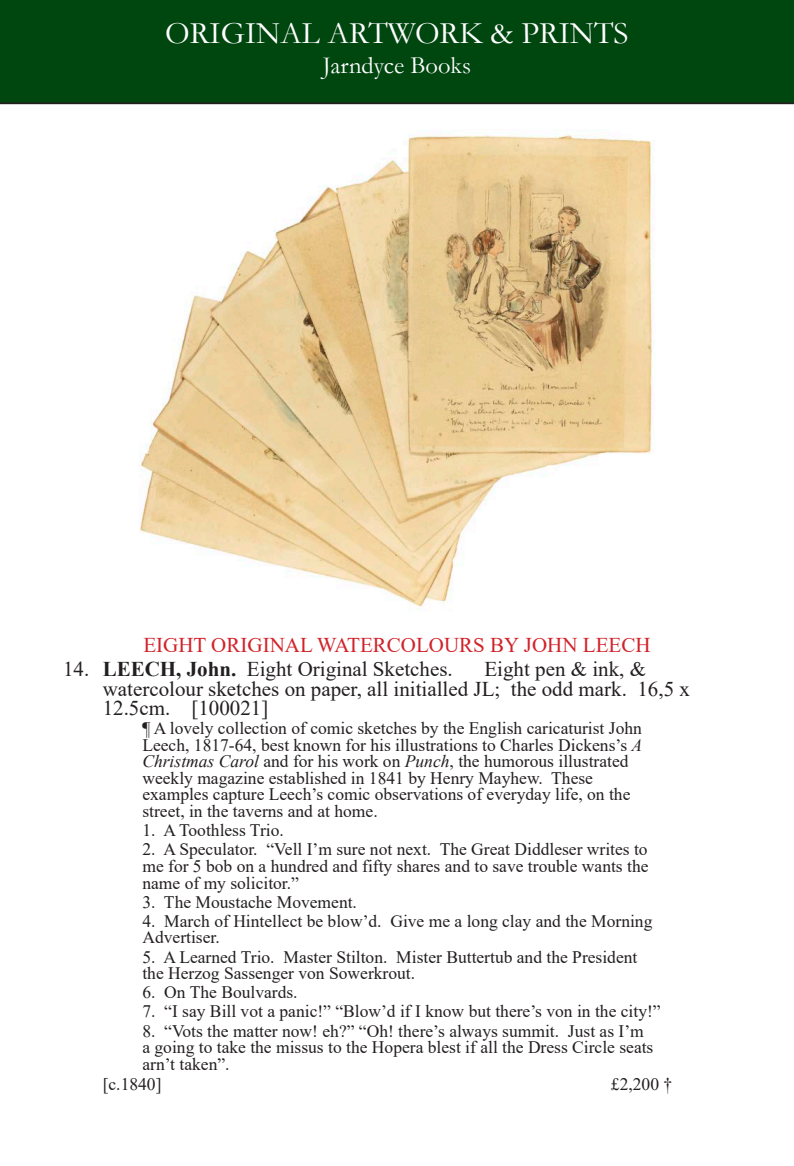
<style>
.page{position:relative;width:794px;height:1166px;background:#fff}
.page>*{position:absolute;margin:0;border:0;box-sizing:border-box;transform-origin:0 0}
.t1{font:31.5px "Garamond";color:#fff}
.t2{font:24.5px "Garamond";color:#fff}
.t3{font:21px/19.2px "Times New Roman";color:#231f20}
.t4{font:21px "Times New Roman";color:#d1232a}
.Footnote{font:17.5px/16.6px "Times New Roman";color:#231f20}
.date___price{font:17.5px "Times New Roman";color:#231f20}
.s1{font-weight:700}
.s2{font-style:italic}
</style>
<div class="page">
<div style="left:0;top:0;width:794px;height:104px;background:#00460f"></div>
<img style="left:139px;top:130px;width:516px;height:481px">
<h1 class="t1" style="left:165px;top:12px;width:465px">ORIGINAL ARTWORK &amp; PRINTS</h1>
<h2 class="t2" style="left:323px;top:49px;width:150px">Jarndyce Books</h2>
<p class="t4" style="left:143px;top:630px;width:508px">EIGHT ORIGINAL WATERCOLOURS BY JOHN LEECH</p>
<p class="t3" style="left:63px;top:659px;width:391px">14. <span class="s1">LEECH, John.</span> Eight Original Sketches.</p>
<p class="t3" style="left:103px;top:659px;width:589px;text-indent:382px">Eight pen &amp; ink, &amp; watercolour sketches on paper, all initialled JL; the odd mark. 16,5 x<br>12.5cm. [100021]</p>
<p class="Footnote" style="left:142px;top:719px;width:501px">¶ A lovely collection of comic sketches by the English caricaturist John Leech, 1817-64, best known for his illustrations to Charles Dickens’s <span class="s2">A Christmas Carol</span> and for his work on <span class="s2">Punch</span>, the humorous illustrated weekly magazine established in 1841 by Henry Mayhew. These examples capture Leech’s comic observations of everyday life, on the street, in the taverns and at home.</p>
<p class="Footnote" style="left:142px;top:821px;width:143px">1. A Toothless Trio.</p>
<p class="Footnote" style="left:142px;top:840px;width:507px;text-align:justify">2. A Speculator. “Vell I’m sure not next. The Great Diddleser writes to me for 5 bob on a hundred and fifty shares and to save trouble wants the name of my solicitor.”</p>
<p class="Footnote" style="left:142px;top:893px;width:216px">3. The Moustache Movement.</p>
<p class="Footnote" style="left:142px;top:912px;width:511px">4. March of Hintellect be blow’d. Give me a long clay and the Morning<br>Advertiser.</p>
<p class="Footnote" style="left:142px;top:948px;width:496px">5. A Learned Trio. Master Stilton. Mister Buttertub and the President the Herzog Sassenger von Sowerkrout.</p>
<p class="Footnote" style="left:142px;top:983px;width:157px">6. On The Boulvards.</p>
<p class="Footnote" style="left:142px;top:1002px;width:520px">7. “I say Bill vot a panic!” “Blow’d if I know but there’s von in the city!”</p>
<p class="Footnote" style="left:142px;top:1022px;width:512px">8. “Vots the matter now! eh?” “Oh! there’s always summit. Just as I’m a going to take the missus to the Hopera blest if all the Dress Circle seats arn’t taken”.</p>
<p class="date___price" style="left:103px;top:1071px;width:60px">[c.1840]</p>
<p class="date___price" style="left:611px;top:1071px;width:63px">£2,200 †</p>
</div>
